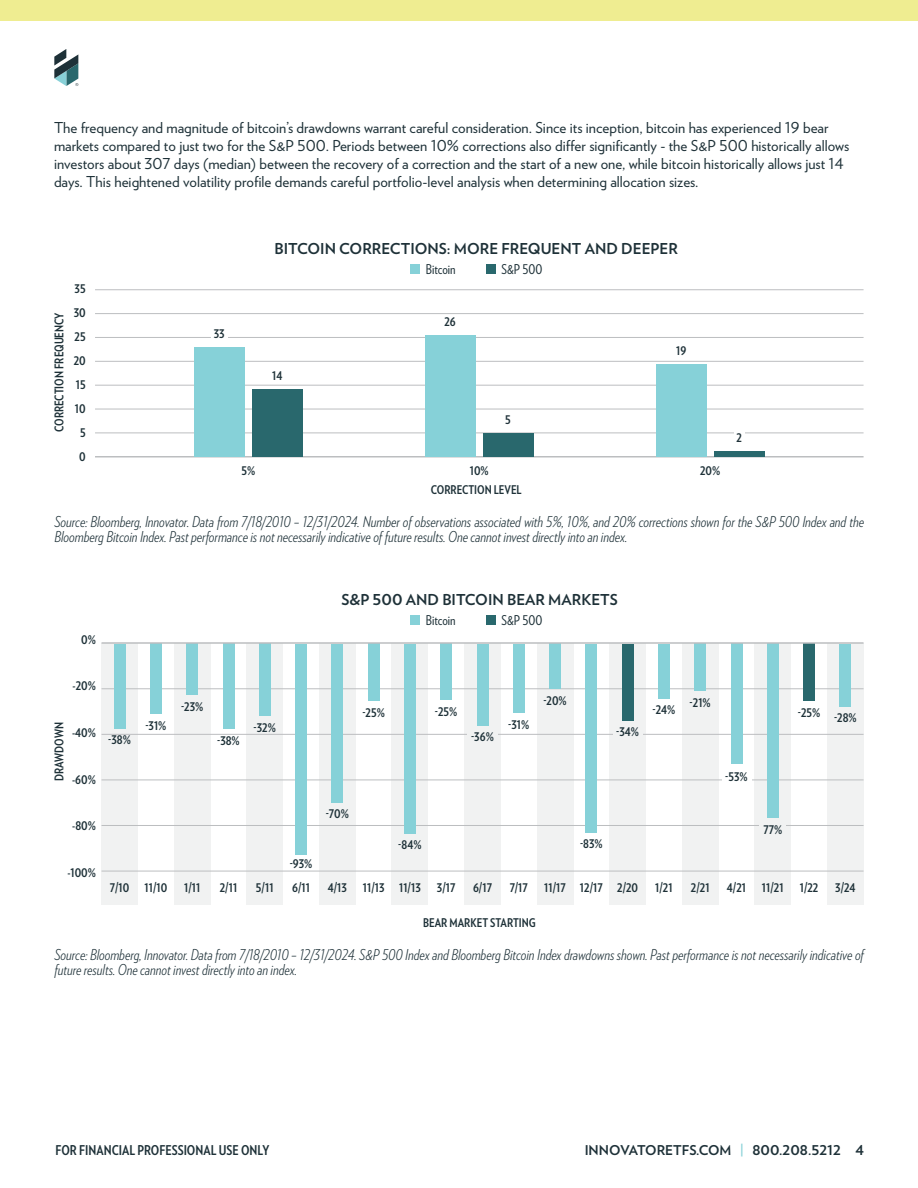
<style>
.page{position:relative;width:918px;height:1188px;background:#fff}
.page>*{position:absolute;margin:0;border:0;box-sizing:border-box;transform-origin:0 0}
.t1{font:italic 300 15px/15px "Verlag Condensed";color:#1e3138}
.t2{font:15px/18px "Verlag";color:#1e3138}
.t3{font:700 15px "Verlag";color:#1e3138}
.t4{font:700 13.5px "Verlag Condensed";color:#1e3138}
.t5{font:700 13.5px "Verlag";color:#1e3138}
.t6{font:13.5px "Verlag Condensed";color:#1e3138}
.t7{font:700 12px/24.2px "Verlag Condensed";color:#1e3138;text-align:center}
.s1{color:#88d1d7}
</style>
<div class="page">
<svg style="left:54px;top:49px;width:24px;height:37px"></svg>
<div style="left:0;top:0;width:918px;height:20px;background:#efed91"></div>
<hr style="left:95px;top:289px;width:769px;height:1px;background:#bcbec0">
<hr style="left:95px;top:337px;width:769px;height:1px;background:#bcbec0">
<hr style="left:95px;top:385px;width:769px;height:1px;background:#bcbec0">
<hr style="left:95px;top:433px;width:769px;height:1px;background:#bcbec0">
<hr style="left:95px;top:409px;width:769px;height:1px;background:#bcbec0">
<hr style="left:95px;top:361px;width:769px;height:1px;background:#bcbec0">
<hr style="left:95px;top:313px;width:769px;height:1px;background:#bcbec0">
<hr style="left:95px;top:456px;width:769px;height:2px;background:#bcbec0">
<div style="left:194px;top:347px;width:50px;height:110px;background:#86d1d8"></div>
<div style="left:211px;top:329px;width:16px;height:12px;background:#fff"></div>
<div style="left:252px;top:389px;width:50px;height:68px;background:#29686d"></div>
<div style="left:425px;top:335px;width:50px;height:122px;background:#86d1d8"></div>
<div style="left:483px;top:433px;width:50px;height:24px;background:#29686d"></div>
<div style="left:656px;top:364px;width:50px;height:93px;background:#86d1d8"></div>
<div style="left:714px;top:451px;width:50px;height:6px;background:#29686d"></div>
<div style="left:734px;top:432px;width:11px;height:10px;background:#fff"></div>
<div style="left:410px;top:264px;width:10px;height:10px;background:#86d1d8"></div>
<div style="left:486px;top:264px;width:10px;height:10px;background:#29686d"></div>
<div style="left:102px;top:643px;width:36px;height:262px;background:#f1f2f2"></div>
<div style="left:174px;top:643px;width:36px;height:262px;background:#f1f2f2"></div>
<div style="left:247px;top:643px;width:36px;height:262px;background:#f1f2f2"></div>
<div style="left:319px;top:643px;width:37px;height:262px;background:#f1f2f2"></div>
<div style="left:392px;top:643px;width:36px;height:262px;background:#f1f2f2"></div>
<div style="left:464px;top:643px;width:37px;height:262px;background:#f1f2f2"></div>
<div style="left:537px;top:643px;width:36px;height:262px;background:#f1f2f2"></div>
<div style="left:610px;top:643px;width:36px;height:262px;background:#f1f2f2"></div>
<div style="left:682px;top:643px;width:36px;height:262px;background:#f1f2f2"></div>
<div style="left:755px;top:643px;width:36px;height:262px;background:#f1f2f2"></div>
<div style="left:827px;top:643px;width:37px;height:262px;background:#f1f2f2"></div>
<hr style="left:102px;top:734px;width:762px;height:1px;background:#bcbec0">
<hr style="left:102px;top:825px;width:762px;height:1px;background:#bcbec0">
<hr style="left:102px;top:780px;width:762px;height:1px;background:#bcbec0">
<hr style="left:102px;top:689px;width:762px;height:1px;background:#bcbec0">
<hr style="left:102px;top:871px;width:762px;height:1px;background:#bcbec0">
<div style="left:410px;top:615px;width:10px;height:10px;background:#86d1d8"></div>
<div style="left:486px;top:615px;width:10px;height:10px;background:#29686d"></div>
<div style="left:622px;top:644px;width:11px;height:77px;background:#29686d"></div>
<div style="left:803px;top:644px;width:12px;height:57px;background:#29686d"></div>
<div style="left:840px;top:644px;width:11px;height:62px;background:#86d1d8"></div>
<div style="left:767px;top:644px;width:11px;height:174px;background:#86d1d8"></div>
<div style="left:731px;top:644px;width:11px;height:120px;background:#86d1d8"></div>
<div style="left:695px;top:644px;width:11px;height:47px;background:#86d1d8"></div>
<div style="left:658px;top:644px;width:12px;height:54px;background:#86d1d8"></div>
<div style="left:586px;top:644px;width:11px;height:189px;background:#86d1d8"></div>
<div style="left:549px;top:644px;width:12px;height:45px;background:#86d1d8"></div>
<div style="left:513px;top:644px;width:11px;height:69px;background:#86d1d8"></div>
<div style="left:477px;top:644px;width:11px;height:81px;background:#86d1d8"></div>
<div style="left:441px;top:644px;width:11px;height:56px;background:#86d1d8"></div>
<div style="left:404px;top:644px;width:12px;height:189px;background:#86d1d8"></div>
<div style="left:368px;top:644px;width:11px;height:57px;background:#86d1d8"></div>
<div style="left:332px;top:644px;width:11px;height:158px;background:#86d1d8"></div>
<div style="left:295px;top:644px;width:12px;height:210px;background:#86d1d8"></div>
<div style="left:259px;top:644px;width:11px;height:72px;background:#86d1d8"></div>
<div style="left:223px;top:644px;width:11px;height:85px;background:#86d1d8"></div>
<div style="left:187px;top:644px;width:11px;height:51px;background:#86d1d8"></div>
<div style="left:150px;top:644px;width:12px;height:70px;background:#86d1d8"></div>
<div style="left:114px;top:644px;width:11px;height:85px;background:#86d1d8"></div>
<div style="left:467px;top:726px;width:31px;height:15px;background:#f1f2f2"></div>
<div style="left:613px;top:721px;width:29px;height:15px;background:#f1f2f2"></div>
<div style="left:722px;top:765px;width:29px;height:16px;background:#fff"></div>
<div style="left:759px;top:818px;width:27px;height:16px;background:#f1f2f2"></div>
<hr style="left:102px;top:642px;width:762px;height:2px;background:#bcbec0">
<p class="t2" style="left:54px;top:118px;width:797px">The frequency and magnitude of bitcoin’s drawdowns warrant careful consideration. Since its inception, bitcoin has experienced 19 bear markets compared to just two for the S&amp;P 500. Periods between 10% corrections also differ significantly - the S&amp;P 500 historically allows investors about 307 days (median) between the recovery of a correction and the start of a new one, while bitcoin historically allows just 14 days. This heightened volatility profile demands careful portfolio-level analysis when determining allocation sizes.</p>
<p class="t3" style="left:275px;top:237px;width:405px">BITCOIN CORRECTIONS: MORE FREQUENT AND DEEPER</p>
<p class="t7" style="left:47px;top:432px;width:121px;rotate:-90deg">CORRECTION FREQUENCY</p>
<p class="t7" style="left:74px;top:276px;width:14px">35<br>30<br>25<br>20<br>15<br>10<br>5<br>0</p>
<p class="t7" style="left:214px;top:321px;width:12px">33</p>
<p class="t7" style="left:272px;top:363px;width:12px">14</p>
<p class="t7" style="left:241px;top:458px;width:15px">5%</p>
<p class="t6" style="left:426px;top:260px;width:31px">Bitcoin</p>
<p class="t6" style="left:502px;top:260px;width:42px">S&amp;P 500</p>
<p class="t7" style="left:444px;top:309px;width:13px">26</p>
<p class="t7" style="left:470px;top:458px;width:21px">10%</p>
<p class="t7" style="left:505px;top:407px;width:7px">5</p>
<p class="t7" style="left:676px;top:338px;width:12px">19</p>
<p class="t7" style="left:700px;top:458px;width:22px">20%</p>
<p class="t7" style="left:737px;top:425px;width:7px">2</p>
<p class="t7" style="left:431px;top:477px;width:92px">CORRECTION LEVEL</p>
<p class="t1" style="left:54px;top:514px;width:811px">Source: Bloomberg, Innovator. Data from 7/18/2010 – 12/31/2024. Number of observations associated with 5%, 10%, and 20% corrections shown for the S&amp;P 500 Index and the<br>Bloomberg Bitcoin Index. Past performance is not necessarily indicative of future results. One cannot invest directly into an index.</p>
<p class="t3" style="left:341px;top:588px;width:278px">S&amp;P 500 AND BITCOIN BEAR MARKETS</p>
<p class="t7" style="left:81px;top:627px;width:16px">0%</p>
<p class="t7" style="left:73px;top:674px;width:25px">-20%</p>
<p class="t7" style="left:72px;top:720px;width:26px">-40%</p>
<p class="t7" style="left:72px;top:767px;width:25px">-60%</p>
<p class="t7" style="left:72px;top:814px;width:25px">-80%</p>
<p class="t7" style="left:67px;top:860px;width:30px">-100%</p>
<p class="t7" style="left:47px;top:781px;width:61px;rotate:-90deg">DRAWDOWN</p>
<p class="t6" style="left:426px;top:611px;width:31px">Bitcoin</p>
<p class="t6" style="left:502px;top:611px;width:42px">S&amp;P 500</p>
<p class="t7" style="left:108px;top:728px;width:24px">-38%</p>
<p class="t7" style="left:181px;top:694px;width:24px">-23%</p>
<p class="t7" style="left:145px;top:713px;width:23px">-31%</p>
<p class="t7" style="left:254px;top:715px;width:24px">-32%</p>
<p class="t7" style="left:217px;top:728px;width:24px">-38%</p>
<p class="t7" style="left:362px;top:700px;width:24px">-25%</p>
<p class="t7" style="left:435px;top:699px;width:24px">-25%</p>
<p class="t7" style="left:471px;top:724px;width:24px">-36%</p>
<p class="t7" style="left:508px;top:712px;width:23px">-31%</p>
<p class="t7" style="left:543px;top:688px;width:25px">-20%</p>
<p class="t7" style="left:616px;top:720px;width:24px">-34%</p>
<p class="t7" style="left:653px;top:697px;width:24px">-24%</p>
<p class="t7" style="left:690px;top:690px;width:23px">-21%</p>
<p class="t7" style="left:326px;top:801px;width:25px">-70%</p>
<p class="t7" style="left:290px;top:852px;width:24px">-93%</p>
<p class="t7" style="left:398px;top:832px;width:25px">-84%</p>
<p class="t7" style="left:580px;top:831px;width:24px">-83%</p>
<p class="t7" style="left:725px;top:764px;width:24px">-53%</p>
<p class="t7" style="left:763px;top:817px;width:20px">77%</p>
<p class="t7" style="left:798px;top:703px;width:60px">-25% -28%</p>
<p class="t7" style="left:110px;top:875px;width:21px">7/10</p>
<p class="t7" style="left:145px;top:875px;width:24px">11/10</p>
<p class="t7" style="left:184px;top:875px;width:18px">1/11</p>
<p class="t7" style="left:220px;top:875px;width:19px">2/11</p>
<p class="t7" style="left:256px;top:875px;width:19px">5/11</p>
<p class="t7" style="left:292px;top:875px;width:19px">6/11</p>
<p class="t7" style="left:328px;top:875px;width:21px">4/13</p>
<p class="t7" style="left:363px;top:875px;width:60px">11/13 11/13</p>
<p class="t7" style="left:437px;top:875px;width:20px">3/17</p>
<p class="t7" style="left:473px;top:875px;width:21px">6/17</p>
<p class="t7" style="left:423px;top:910px;width:114px">BEAR MARKET STARTING</p>
<p class="t7" style="left:510px;top:875px;width:20px">7/17</p>
<p class="t7" style="left:544px;top:875px;width:95px">11/17 12/17 2/20</p>
<p class="t7" style="left:655px;top:875px;width:19px">1/21</p>
<p class="t7" style="left:691px;top:875px;width:20px">2/21</p>
<p class="t7" style="left:727px;top:875px;width:21px">4/21</p>
<p class="t7" style="left:762px;top:875px;width:23px">11/21</p>
<p class="t7" style="left:800px;top:875px;width:20px">1/22</p>
<p class="t7" style="left:835px;top:875px;width:22px">3/24</p>
<p class="t1" style="left:54px;top:946px;width:811px">Source: Bloomberg, Innovator. Data from 7/18/2010 – 12/31/2024. S&amp;P 500 Index and Bloomberg Bitcoin Index drawdowns shown. Past performance is not necessarily indicative of future results. One cannot invest directly into an index.</p>
<p class="t4" style="left:55px;top:1140px;width:215px">FOR FINANCIAL PROFESSIONAL USE ONLY</p>
<p class="t5" style="left:585px;top:1140px;width:281px">INNOVATORETFS.COM <span class="s1">|</span> 800.208.5212 4</p>
</div>
